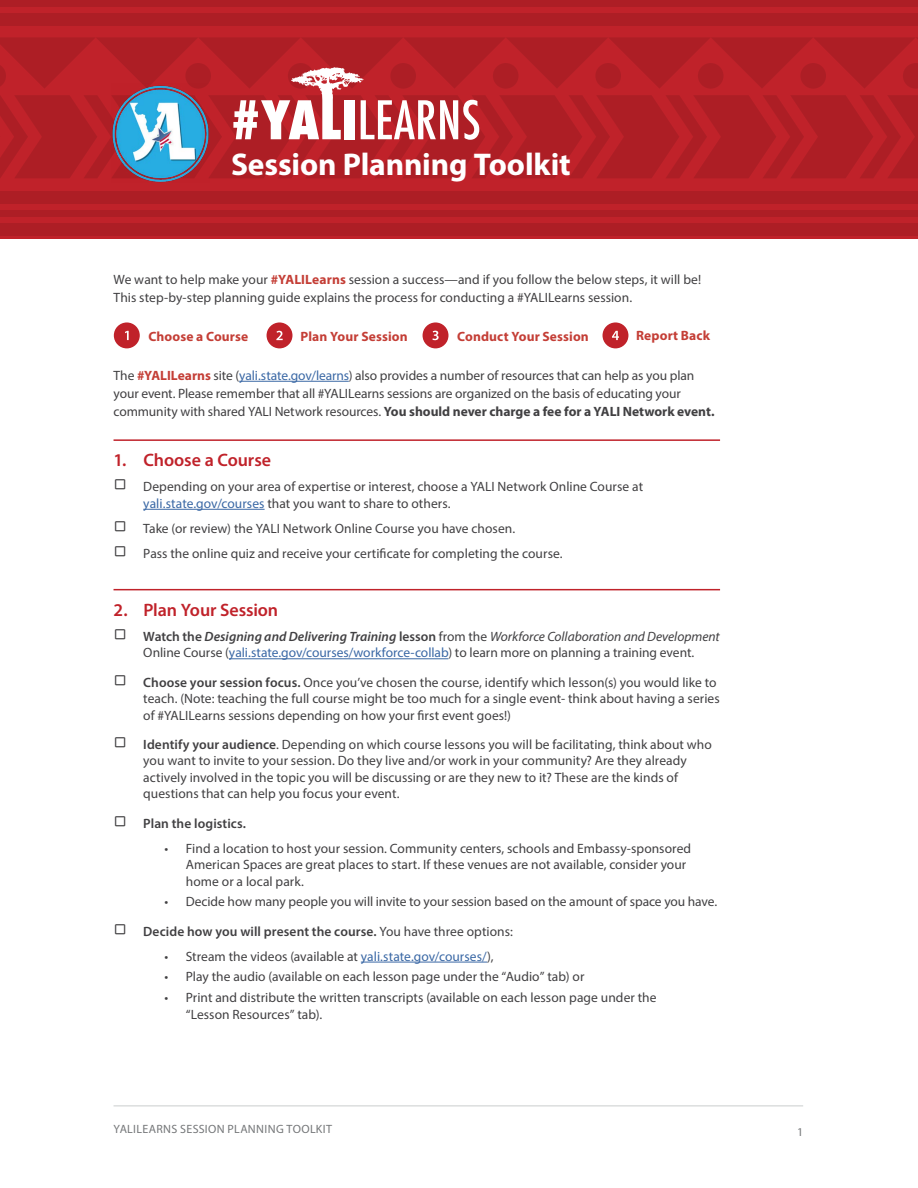
<style>
.page{position:relative;width:918px;height:1188px;background:#fff}
.page>*{position:absolute;margin:0;border:0;box-sizing:border-box;transform-origin:0 0}
.t1{font:700 31.5px "Myriad Pro";letter-spacing:-.005em;color:#fff}
.t2{font:600 18px "Myriad Pro";letter-spacing:-.005em;color:#c0222a}
.t3{font:13.5px/16.5px "Myriad Pro";color:#414042}
.t4{font:600 13.5px "Myriad Pro";letter-spacing:.005em;color:#414042}
.t5{font:700 13.5px "Myriad Pro";letter-spacing:.01em;color:#c43e36}
.t6{font:12px "Myriad Pro";letter-spacing:.03em;color:#757779}
.s1{font-weight:700;color:#c43e36}
.s2{color:#3a68a5}
.s3{font-weight:700}
.s4{font-weight:600}
.s5{font-weight:600;font-style:italic}
.s6{font-style:italic}
.s7{font-weight:400}
</style>
<div class="page">
<hr style="left:114px;top:1106px;width:689px;height:1px;background:#cbcdce">
<hr style="left:239px;top:381px;width:110px;height:1px;background:#3a68a5">
<hr style="left:114px;top:439px;width:606px;height:2px;background:#c0222a">
<hr style="left:143px;top:509px;width:122px;height:1px;background:#3a68a5">
<hr style="left:114px;top:589px;width:606px;height:1px;background:#c0222a">
<hr style="left:229px;top:658px;width:219px;height:1px;background:#3a68a5">
<hr style="left:361px;top:962px;width:126px;height:1px;background:#3a68a5">
<div style="left:603px;top:322px;width:25px;height:26px;background:#c0222a;border-radius:50%"></div>
<svg style="left:612px;top:331px;width:7px;height:9px"></svg>
<div style="left:423px;top:322px;width:25px;height:26px;background:#c0222a;border-radius:50%"></div>
<svg style="left:432px;top:331px;width:7px;height:9px"></svg>
<div style="left:267px;top:322px;width:25px;height:26px;background:#c0222a;border-radius:50%"></div>
<svg style="left:276px;top:331px;width:7px;height:9px"></svg>
<div style="left:114px;top:322px;width:26px;height:26px;background:#c0222a;border-radius:50%"></div>
<svg style="left:125px;top:331px;width:4px;height:9px"></svg>
<div style="left:0;top:0;width:918px;height:238px;background:#c0222a"></div>
<div style="left:0;top:191px;width:918px;height:13px;background:#ad1e25"></div>
<div style="left:0;top:210px;width:918px;height:7px;background:#ad1e25"></div>
<div style="left:0;top:223px;width:918px;height:13px;background:#ad1e25"></div>
<svg style="left:0;top:0;width:918px;height:178px"></svg>
<img style="left:111px;top:84px;width:99px;height:98px">
<h1 class="t1" style="left:231px;top:144px;width:341px">Session Planning Toolkit</h1>
<p class="t3" style="left:114px;top:271px;width:589px;line-height:18px">We want to help make your <span class="s1">#YALILearns</span> session a success—and if you follow the below steps, it will be!<br>This step-by-step planning guide explains the process for conducting a #YALILearns session.</p>
<p class="t5" style="left:148px;top:328px;width:101px">Choose a Course</p>
<p class="t5" style="left:301px;top:327px;width:109px">Plan Your Session</p>
<p class="t5" style="left:457px;top:327px;width:133px">Conduct Your Session</p>
<p class="t5" style="left:636px;top:327px;width:75px">Report Back</p>
<p class="t3" style="left:114px;top:366px;width:603px;line-height:18px">The <span class="s1">#YALILearns</span> site (<span class="s2">yali.state.gov/learns</span>) also provides a number of resources that can help as you plan your event. Please remember that all #YALILearns sessions are organized on the basis of educating your community with shared YALI Network resources. <span class="s3">You should never charge a fee for a YALI Network event.</span></p>
<p class="t2" style="left:114px;top:449px;width:159px">1. Choose a Course</p>
<p class="t3" style="left:143px;top:478px;width:501px">Depending on your area of expertise or interest, choose a YALI Network Online Course at <span class="s2">yali.state.gov/courses</span> that you want to share to others.</p>
<p class="t3" style="left:143px;top:520px;width:374px">Take (or review) the YALI Network Online Course you have chosen.</p>
<p class="t3" style="left:143px;top:545px;width:421px">Pass the online quiz and receive your certificate for completing the course.</p>
<p class="t2" style="left:114px;top:598px;width:166px">2. Plan Your Session</p>
<p class="t3" style="left:143px;top:628px;width:578px"><span class="s4">Watch the</span> <span class="s5">Designing and Delivering Training</span> <span class="s4">lesson</span> from the <span class="s6">Workforce Collaboration and Development<br></span>Online Course (<span class="s2">yali.state.gov/courses/workforce-collab</span>) to learn more on planning a training event.</p>
<p class="t3" style="left:143px;top:674px;width:578px"><span class="s4">Choose your session focus.</span> Once you’ve chosen the course, identify which lesson(s) you would like to teach. (Note: teaching the full course might be too much for a single event- think about having a series of #YALILearns sessions depending on how your first event goes!)</p>
<p class="t3" style="left:143px;top:736px;width:570px"><span class="s4">Identify your audience</span>. Depending on which course lessons you will be facilitating, think about who you want to invite to your session. Do they live and/or work in your community? Are they already actively involved in the topic you will be discussing or are they new to it? These are the kinds of questions that can help you focus your event.</p>
<p class="t4" style="left:143px;top:815px;width:104px">Plan the logistics.</p>
<p class="t3" style="left:186px;top:840px;width:507px;text-indent:-21px">• Find a location to host your session. Community centers, schools and Embassy-sponsored<br>American Spaces are great places to start. If these venues are not available, consider your home or a local park.</p>
<p class="t3" style="left:165px;top:893px;width:554px">• Decide how many people you will invite to your session based on the amount of space you have.</p>
<p class="t4" style="left:143px;top:923px;width:371px">Decide how you will present the course. <span class="s7">You have three options:</span></p>
<p class="t3" style="left:165px;top:948px;width:331px">• Stream the videos (available at <span class="s2">yali.state.gov/courses/</span>),</p>
<p class="t3" style="left:165px;top:968px;width:421px">• Play the audio (available on each lesson page under the “Audio” tab) or</p>
<p class="t3" style="left:186px;top:989px;width:472px;text-indent:-21px">• Print and distribute the written transcripts (available on each lesson page under the “Lesson Resources” tab).</p>
<p class="t6" style="left:114px;top:1122px;width:220px">YALILEARNS SESSION PLANNING TOOLKIT</p>
<p class="t6" style="left:797px;top:1124px;width:8px">1</p>
</div>
